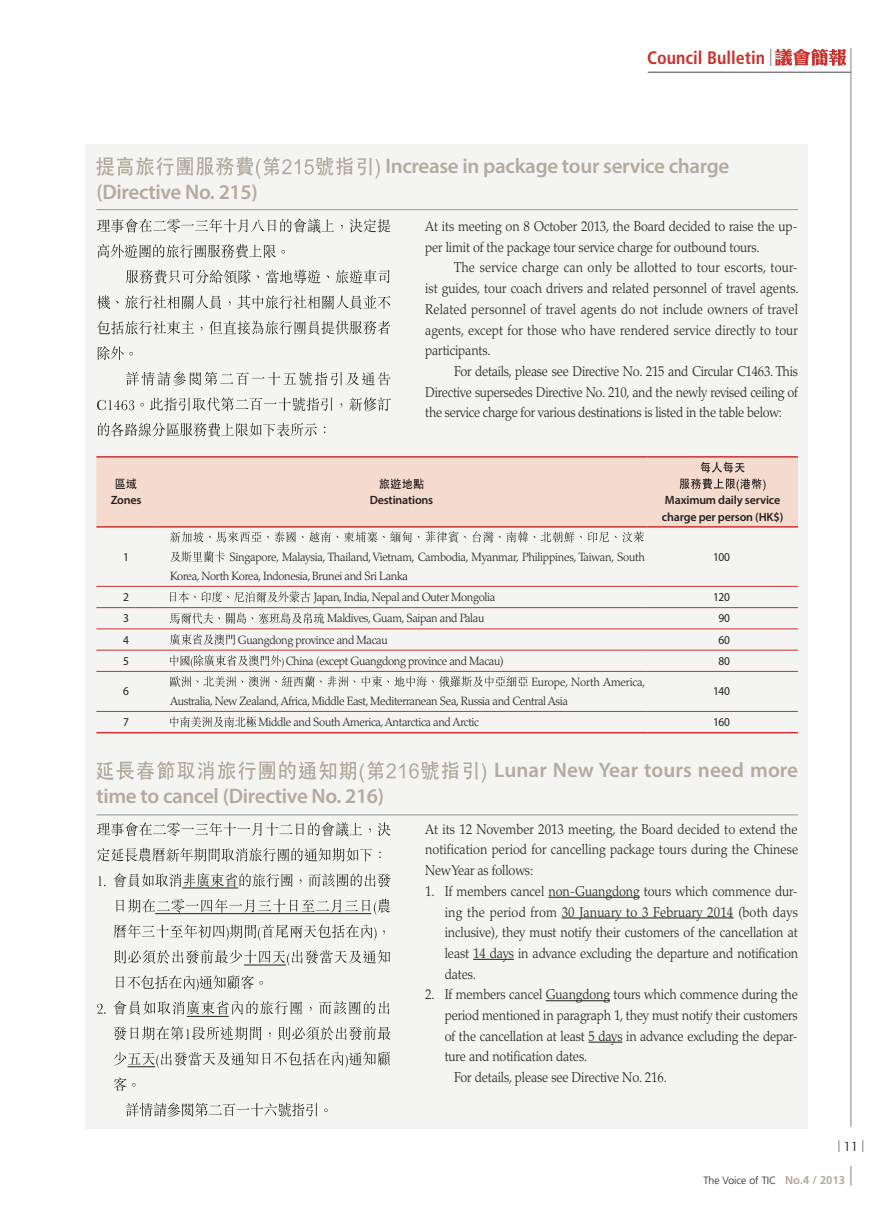
<style>
.page{position:relative;width:893px;height:1212px;background:#fff}
.page>*{position:absolute;margin:0;border:0;box-sizing:border-box;transform-origin:0 0}
.t1{font:600 21px "Myriad Pro";letter-spacing:-.015em;color:#b2aa9e}
.t2{font:600 21px "Myriad Pro";letter-spacing:.005em;color:#b2aa9e}
.t3{font:700 condensed 18px "Frutiger";color:#ca322d}
.t4{font:300 14.25px/20.7px "Palatino";letter-spacing:-.01em;color:#231f20;text-align:justify;scale:.9 1}
.t5{font:300 12px/19.4px "Palatino";letter-spacing:-.03em;color:#231f20;scale:.95 1}
.t6{font:600 12px/16.5px "Myriad Pro";letter-spacing:-.015em;color:#231f20}
.t7{font:12px "Myriad Pro";letter-spacing:-.03em;color:#231f20;scale:.95 1}
.t8{font:12px "Futura";color:#231f20}
.t9{font:300 10.5px "Frutiger";color:#231f20}
.s1{font-weight:700;font-size:11.25px;color:#b2aa9e}
</style>
<div class="page">
<hr style="left:851px;top:48px;width:1px;height:1137px;background:#808285">
<div style="left:839px;top:1127px;width:54px;height:38px;background:#fff"></div>
<hr style="left:648px;top:72px;width:203px;height:1px;background:#808285">
<svg style="left:770px;top:49px;width:76px;height:17px"></svg>
<svg style="left:838px;top:1140px;width:1px;height:12px"></svg>
<svg style="left:862px;top:1140px;width:1px;height:12px"></svg>
<div style="left:85px;top:145px;width:723px;height:984px;background:#f4f4f2"></div>
<svg style="left:98px;top:422px;width:227px;height:15px"></svg>
<svg style="left:97px;top:397px;width:294px;height:14px"></svg>
<svg style="left:126px;top:371px;width:265px;height:15px"></svg>
<svg style="left:98px;top:346px;width:35px;height:14px"></svg>
<svg style="left:97px;top:320px;width:293px;height:15px"></svg>
<svg style="left:97px;top:295px;width:293px;height:14px"></svg>
<svg style="left:126px;top:269px;width:264px;height:15px"></svg>
<svg style="left:97px;top:244px;width:188px;height:14px"></svg>
<svg style="left:97px;top:218px;width:294px;height:15px"></svg>
<hr style="left:96px;top:209px;width:702px;height:1px;background:#939598">
<hr style="left:96px;top:814px;width:702px;height:1px;background:#939598">
<svg style="left:96px;top:157px;width:284px;height:22px"></svg>
<svg style="left:96px;top:761px;width:390px;height:22px"></svg>
<div style="left:96px;top:458px;width:702px;height:68px;background:#f5dace"></div>
<hr style="left:96px;top:456px;width:60px;height:2px;background:#ca322d">
<hr style="left:156px;top:456px;width:491px;height:2px;background:#ca322d">
<hr style="left:647px;top:456px;width:151px;height:2px;background:#ca322d">
<hr style="left:96px;top:526px;width:60px;height:2px;background:#ca322d">
<hr style="left:156px;top:526px;width:491px;height:2px;background:#ca322d">
<hr style="left:647px;top:526px;width:151px;height:2px;background:#ca322d">
<hr style="left:96px;top:586px;width:60px;height:1px;background:#ca322d">
<hr style="left:156px;top:586px;width:491px;height:1px;background:#ca322d">
<hr style="left:647px;top:586px;width:151px;height:1px;background:#ca322d">
<hr style="left:96px;top:607px;width:60px;height:1px;background:#ca322d">
<hr style="left:156px;top:607px;width:491px;height:1px;background:#ca322d">
<hr style="left:647px;top:607px;width:151px;height:1px;background:#ca322d">
<hr style="left:96px;top:628px;width:60px;height:1px;background:#ca322d">
<hr style="left:156px;top:628px;width:491px;height:1px;background:#ca322d">
<hr style="left:647px;top:628px;width:151px;height:1px;background:#ca322d">
<hr style="left:96px;top:650px;width:60px;height:1px;background:#ca322d">
<hr style="left:156px;top:650px;width:491px;height:1px;background:#ca322d">
<hr style="left:647px;top:650px;width:151px;height:1px;background:#ca322d">
<hr style="left:96px;top:671px;width:60px;height:1px;background:#ca322d">
<hr style="left:156px;top:671px;width:491px;height:1px;background:#ca322d">
<hr style="left:647px;top:671px;width:151px;height:1px;background:#ca322d">
<hr style="left:96px;top:711px;width:60px;height:1px;background:#ca322d">
<hr style="left:156px;top:711px;width:491px;height:1px;background:#ca322d">
<hr style="left:647px;top:711px;width:151px;height:1px;background:#ca322d">
<hr style="left:96px;top:732px;width:60px;height:1px;background:#ca322d">
<hr style="left:156px;top:732px;width:491px;height:1px;background:#ca322d">
<hr style="left:647px;top:732px;width:151px;height:1px;background:#ca322d">
<svg style="left:116px;top:478px;width:21px;height:11px"></svg>
<svg style="left:379px;top:478px;width:45px;height:11px"></svg>
<svg style="left:680px;top:462px;width:86px;height:29px;background:#ccb5ac"></svg>
<svg style="left:170px;top:531px;width:474px;height:12px"></svg>
<svg style="left:170px;top:551px;width:55px;height:11px"></svg>
<svg style="left:170px;top:591px;width:141px;height:12px"></svg>
<svg style="left:170px;top:612px;width:154px;height:12px"></svg>
<svg style="left:170px;top:634px;width:65px;height:11px"></svg>
<svg style="left:170px;top:655px;width:114px;height:13px"></svg>
<svg style="left:170px;top:676px;width:358px;height:11px"></svg>
<svg style="left:170px;top:716px;width:86px;height:11px"></svg>
<svg style="left:126px;top:1102px;width:202px;height:15px"></svg>
<svg style="left:114px;top:1077px;width:22px;height:14px"></svg>
<svg style="left:113px;top:1026px;width:278px;height:14px"></svg>
<svg style="left:97px;top:1000px;width:293px;height:15px"></svg>
<svg style="left:116px;top:975px;width:147px;height:17px"></svg>
<svg style="left:114px;top:950px;width:276px;height:16px"></svg>
<svg style="left:114px;top:924px;width:271px;height:17px"></svg>
<svg style="left:116px;top:899px;width:274px;height:16px"></svg>
<svg style="left:98px;top:873px;width:293px;height:14px"></svg>
<svg style="left:97px;top:848px;width:284px;height:14px"></svg>
<svg style="left:97px;top:822px;width:294px;height:14px"></svg>
<hr style="left:548px;top:897px;width:92px;height:1px;background:#231f20">
<hr style="left:562px;top:917px;width:172px;height:1px;background:#231f20">
<hr style="left:473px;top:959px;width:41px;height:1px;background:#231f20">
<hr style="left:546px;top:1000px;width:64px;height:1px;background:#231f20">
<hr style="left:588px;top:1042px;width:34px;height:1px;background:#231f20">
<hr style="left:182px;top:888px;width:56px;height:1px;background:#231f20">
<hr style="left:187px;top:1016px;width:42px;height:1px;background:#231f20">
<svg style="left:114px;top:1052px;width:276px;height:16px"></svg>
<hr style="left:244px;top:965px;width:42px;height:1px;background:#231f20">
<hr style="left:155px;top:913px;width:216px;height:1px;background:#231f20">
<p class="t3" style="left:647px;top:47px;width:120px">Council Bulletin</p>
<h1 class="t1" style="left:96px;top:178px;width:163px">(Directive No. 215)</h1>
<h1 class="t1" style="left:385px;top:153px;width:345px">Increase in package tour service charge</h1>
<p class="t4" style="left:425px;top:216px;width:416px">At its meeting on 8 October 2013, the Board decided to raise the up&shy;per limit of the package tour service charge for outbound tours.</p>
<p class="t4" style="left:425px;top:258px;width:416px;text-indent:29px">The service charge can only be allotted to tour escorts, tour&shy;ist guides, tour coach drivers and related personnel of travel agents.<br>Related personnel of travel agents do not include owners of travel agents, except for those who have rendered service directly to tour participants.</p>
<p class="t4" style="left:425px;top:361px;width:416px;text-indent:29px">For details, please see Directive No. 215 and Circular C1463. This Directive supersedes Directive No. 210, and the newly revised ceiling of the service charge for various destinations is listed in the table below:</p>
<p class="t6" style="left:111px;top:491px;width:32px">Zones</p>
<p class="t6" style="left:370px;top:491px;width:65px">Destinations</p>
<p class="t6" style="left:662px;top:491px;width:123px">Maximum daily service charge per person (HK$)</p>
<p class="t7" style="left:123px;top:549px;width:8px">1</p>
<p class="t5" style="left:170px;top:547px;width:502px;text-indent:59px">Singapore, Malaysia, Thailand, Vietnam, Cambodia, Myanmar, Philippines, Taiwan, South<br>Korea, North Korea, Indonesia, Brunei and Sri Lanka</p>
<p class="t7" style="left:713px;top:549px;width:19px">100</p>
<p class="t7" style="left:123px;top:590px;width:8px">2</p>
<p class="t5" style="left:314px;top:588px;width:193px">Japan, India, Nepal and Outer Mongolia</p>
<p class="t7" style="left:713px;top:590px;width:19px">120</p>
<p class="t7" style="left:123px;top:611px;width:8px">3</p>
<p class="t5" style="left:327px;top:609px;width:167px">Maldives, Guam, Saipan and Palau</p>
<p class="t7" style="left:719px;top:611px;width:13px">90</p>
<p class="t7" style="left:123px;top:632px;width:8px">4</p>
<p class="t5" style="left:238px;top:630px;width:159px">Guangdong province and Macau</p>
<p class="t7" style="left:719px;top:632px;width:13px">60</p>
<p class="t7" style="left:123px;top:653px;width:8px">5</p>
<p class="t5" style="left:286px;top:651px;width:231px">China (except Guangdong province and Macau)</p>
<p class="t7" style="left:719px;top:653px;width:13px">80</p>
<p class="t7" style="left:123px;top:684px;width:8px">6</p>
<p class="t5" style="left:170px;top:672px;width:502px;text-indent:362px">Europe, North America,<br>Australia, New Zealand, Africa, Middle East, Mediterranean Sea, Russia and Central Asia</p>
<p class="t7" style="left:713px;top:684px;width:19px">140</p>
<p class="t7" style="left:123px;top:715px;width:8px">7</p>
<p class="t5" style="left:259px;top:712px;width:234px">Middle and South America, Antarctica and Arctic</p>
<p class="t7" style="left:713px;top:715px;width:19px">160</p>
<h1 class="t1" style="left:96px;top:782px;width:289px">time to cancel (Directive No. 216)</h1>
<h1 class="t2" style="left:494px;top:757px;width:305px">Lunar New Year tours need more</h1>
<p class="t4" style="left:425px;top:819px;width:416px">At its 12 November 2013 meeting, the Board decided to extend the notification period for cancelling package tours during the Chinese New Year as follows:</p>
<p class="t4" style="left:445px;top:881px;width:394px;text-indent:-20px">1. If members cancel non-Guangdong tours which commence dur&shy;ing the period from 30 January to 3 February 2014 (both days inclusive), they must notify their customers of the cancellation at least 14 days in advance excluding the departure and notification dates.</p>
<p class="t4" style="left:425px;top:984px;width:416px">2. If members cancel Guangdong tours which commence during the</p>
<p class="t4" style="left:445px;top:1005px;width:394px">period mentioned in paragraph 1, they must notify their customers</p>
<p class="t4" style="left:445px;top:1026px;width:394px">of the cancellation at least 5 days in advance excluding the depar-</p>
<p class="t4" style="left:445px;top:1046px;width:160px">ture and notification dates.</p>
<p class="t4" style="left:454px;top:1067px;width:238px">For details, please see Directive No. 216.</p>
<p class="t8" style="left:843px;top:1138px;width:16px">11</p>
<p class="t9" style="left:703px;top:1174px;width:143px">The Voice of TIC <span class="s1">No.4 / 2013</span></p>
</div>
